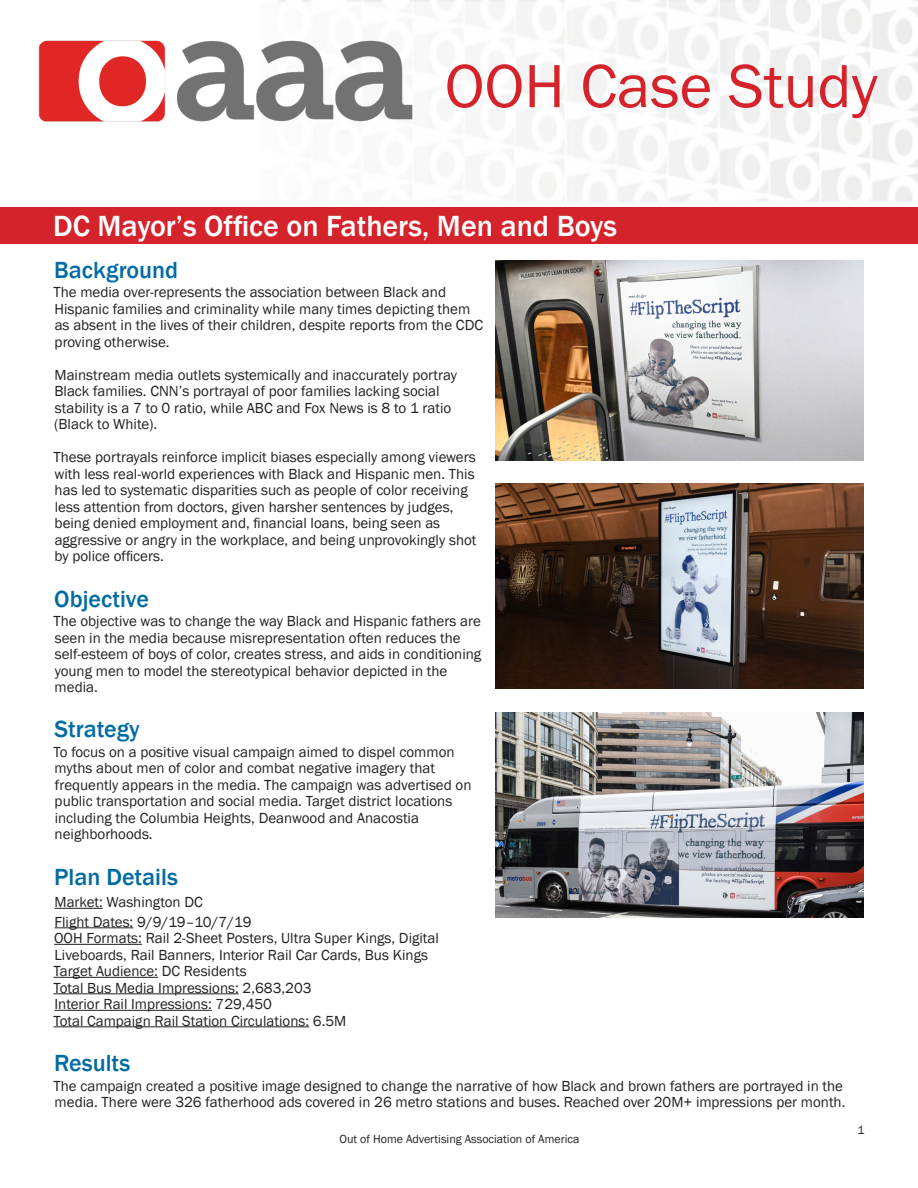
<style>
.page{position:relative;width:918px;height:1188px;background:#fff}
.page>*{position:absolute;margin:0;border:0;box-sizing:border-box;transform-origin:0 0}
.t1{font:63px "Franklin Gothic";color:#d5232b}
.t2{font:500 30px "Franklin Gothic";color:#fff}
.Headers{font:500 24px "Franklin Gothic";color:#006ca3}
.Body{font:15px/16.5px "Franklin Gothic";color:#231f20}
.t3{font:12px "Franklin Gothic";color:#231f20}
</style>
<div class="page">
<hr style="left:55px;top:908px;width:48px;height:1px;background:#231f20">
<hr style="left:55px;top:927px;width:78px;height:1px;background:#231f20">
<hr style="left:54px;top:944px;width:88px;height:1px;background:#231f20">
<hr style="left:53px;top:977px;width:105px;height:1px;background:#231f20">
<hr style="left:53px;top:993px;width:186px;height:1px;background:#231f20">
<hr style="left:55px;top:1010px;width:157px;height:1px;background:#231f20">
<hr style="left:53px;top:1026px;width:256px;height:1px;background:#231f20">
<div style="left:1px;top:208px;width:917px;height:36px;background:#d5232b"></div>
<img style="left:38px;top:38px;width:374px;height:87px">
<img style="left:495px;top:483px;width:368px;height:205px">
<img style="left:495px;top:260px;width:369px;height:201px">
<img style="left:495px;top:712px;width:369px;height:206px">
<p class="t1" style="left:445px;top:47px;width:434px">OOH Case Study</p>
<p class="t2" style="left:53px;top:208px;width:565px">DC Mayor’s Office on Fathers, Men and Boys</p>
<p class="Headers" style="left:54px;top:255px;width:125px">Background</p>
<p class="Body" style="left:53px;top:284px;width:431px">The media over-represents the association between Black and Hispanic families and criminality while many times depicting them as absent in the lives of their children, despite reports from the CDC proving otherwise.</p>
<p class="Body" style="left:54px;top:367px;width:404px">Mainstream media outlets systemically and inaccurately portray Black families. CNN’s portrayal of poor families lacking social stability is a 7 to 0 ratio, while ABC and Fox News is 8 to 1 ratio (Black to White).</p>
<p class="Body" style="left:53px;top:449px;width:424px">These portrayals reinforce implicit biases especially among viewers with less real-world experiences with Black and Hispanic men. This has led to systematic disparities such as people of color receiving less attention from doctors, given harsher sentences by judges, being denied employment and, financial loans, being seen as aggressive or angry in the workplace, and being unprovokingly shot by police officers.</p>
<p class="Headers" style="left:54px;top:584px;width:96px">Objective</p>
<p class="Body" style="left:53px;top:613px;width:429px">The objective was to change the way Black and Hispanic fathers are seen in the media because misrepresentation often reduces the self-esteem of boys of color, creates stress, and aids in conditioning young men to model the stereotypical behavior depicted in the media.</p>
<p class="Headers" style="left:54px;top:715px;width:87px">Strategy</p>
<p class="Body" style="left:53px;top:744px;width:420px">To focus on a positive visual campaign aimed to dispel common myths about men of color and combat negative imagery that frequently appears in the media. The campaign was advertised on public transportation and social media. Target district locations including the Columbia Heights, Deanwood and Anacostia neighborhoods.</p>
<p class="Headers" style="left:54px;top:862px;width:125px">Plan Details</p>
<p class="Body" style="left:55px;top:894px;width:150px">Market: Washington DC</p>
<p class="Body" style="left:55px;top:914px;width:198px">Flight Dates: 9/9/19–10/7/19</p>
<p class="Body" style="left:53px;top:930px;width:387px">OOH Formats: Rail 2-Sheet Posters, Ultra Super Kings, Digital Liveboards, Rail Banners, Interior Rail Car Cards, Bus Kings Target Audience: DC Residents<br>Total Bus Media Impressions: 2,683,203<br>Interior Rail Impressions: 729,450<br>Total Campaign Rail Station Circulations: 6.5M</p>
<p class="Headers" style="left:54px;top:1048px;width:78px">Results</p>
<p class="Body" style="left:53px;top:1078px;width:794px">The campaign created a positive image designed to change the narrative of how Black and brown fathers are portrayed in the media. There were 326 fatherhood ads covered in 26 metro stations and buses. Reached over 20M+ impressions per month.</p>
<p class="t3" style="left:339px;top:1132px;width:241px">Out of Home Advertising Association of America</p>
<p class="t3" style="left:858px;top:1122px;width:9px">1</p>
</div>
